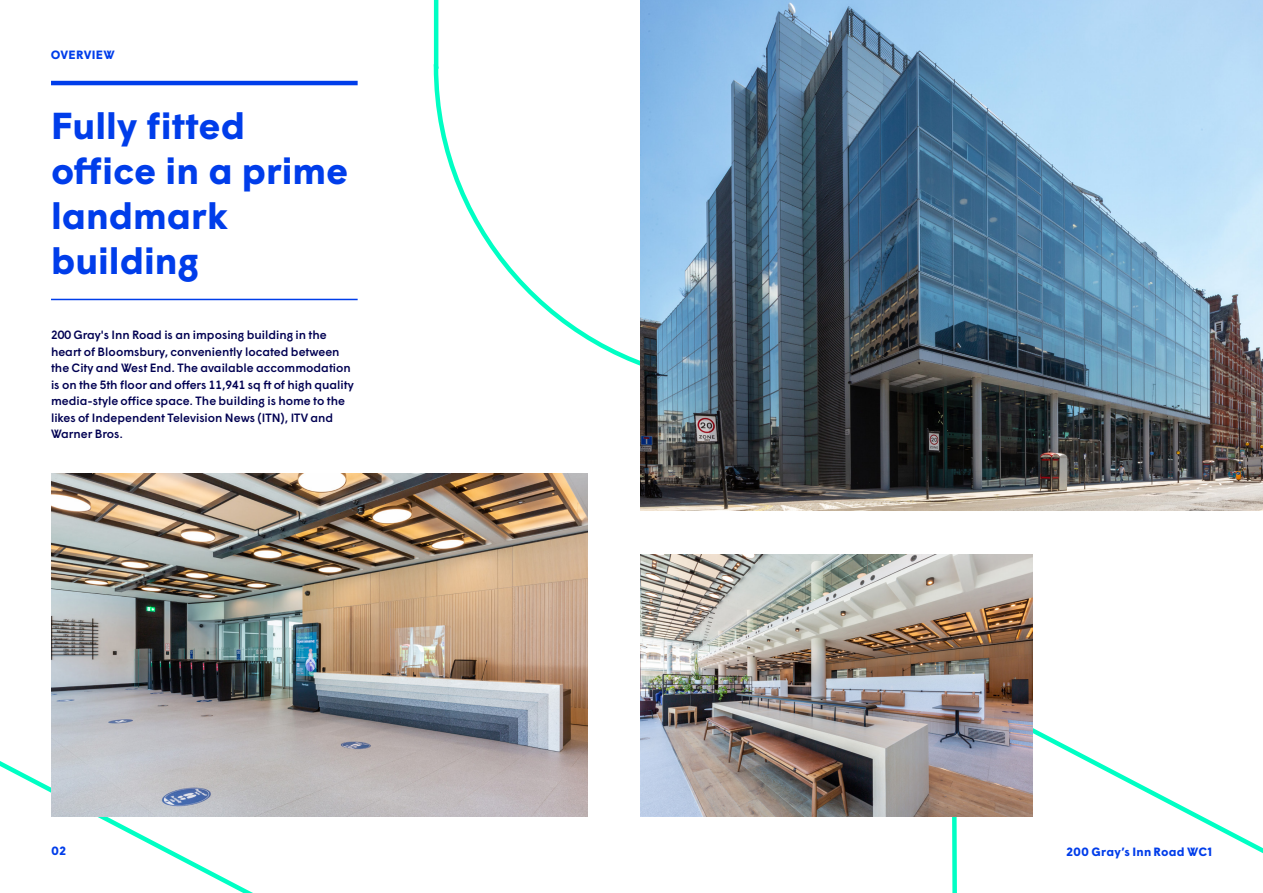
<style>
.page{position:relative;width:1263px;height:893px;background:#fff}
.page>*{position:absolute;margin:0;border:0;box-sizing:border-box;transform-origin:0 0}
.t1{font:700 37.5px/45px "Wigrum";color:#003dea}
.t2{font:500 12px/16.5px "Wigrum";color:#000052}
.t3{font:700 12px "Wigrum";letter-spacing:.02em;color:#003dea}
</style>
<div class="page">
<svg style="left:949px;top:728px;width:314px;height:165px"></svg>
<svg style="left:433px;top:0;width:207px;height:366px"></svg>
<svg style="left:0;top:761px;width:436px;height:132px"></svg>
<img style="left:640px;top:0;width:623px;height:511px">
<img style="left:640px;top:555px;width:393px;height:261px">
<hr style="left:51px;top:81px;width:307px;height:4px;background:#003dea">
<hr style="left:51px;top:299px;width:307px;height:1px;background:#003dea">
<img style="left:51px;top:473px;width:537px;height:343px">
<p class="t3" style="left:51px;top:46px;width:65px">OVERVIEW</p>
<h1 class="t1" style="left:51px;top:100px;width:299px">Fully fitted office in a prime landmark building</h1>
<p class="t2" style="left:51px;top:326px;width:304px">200 Gray's Inn Road is an imposing building in the heart of Bloomsbury, conveniently located between the City and West End. The available accommodation is on the 5th floor and offers 11,941 sq ft of high quality media-style office space. The building is home to the likes of Independent Television News (ITN), ITV and Warner Bros.</p>
<p class="t3" style="left:51px;top:842px;width:17px">02</p>
<p class="t3" style="left:1066px;top:842px;width:147px">200 Gray’s Inn Road WC1</p>
</div>
